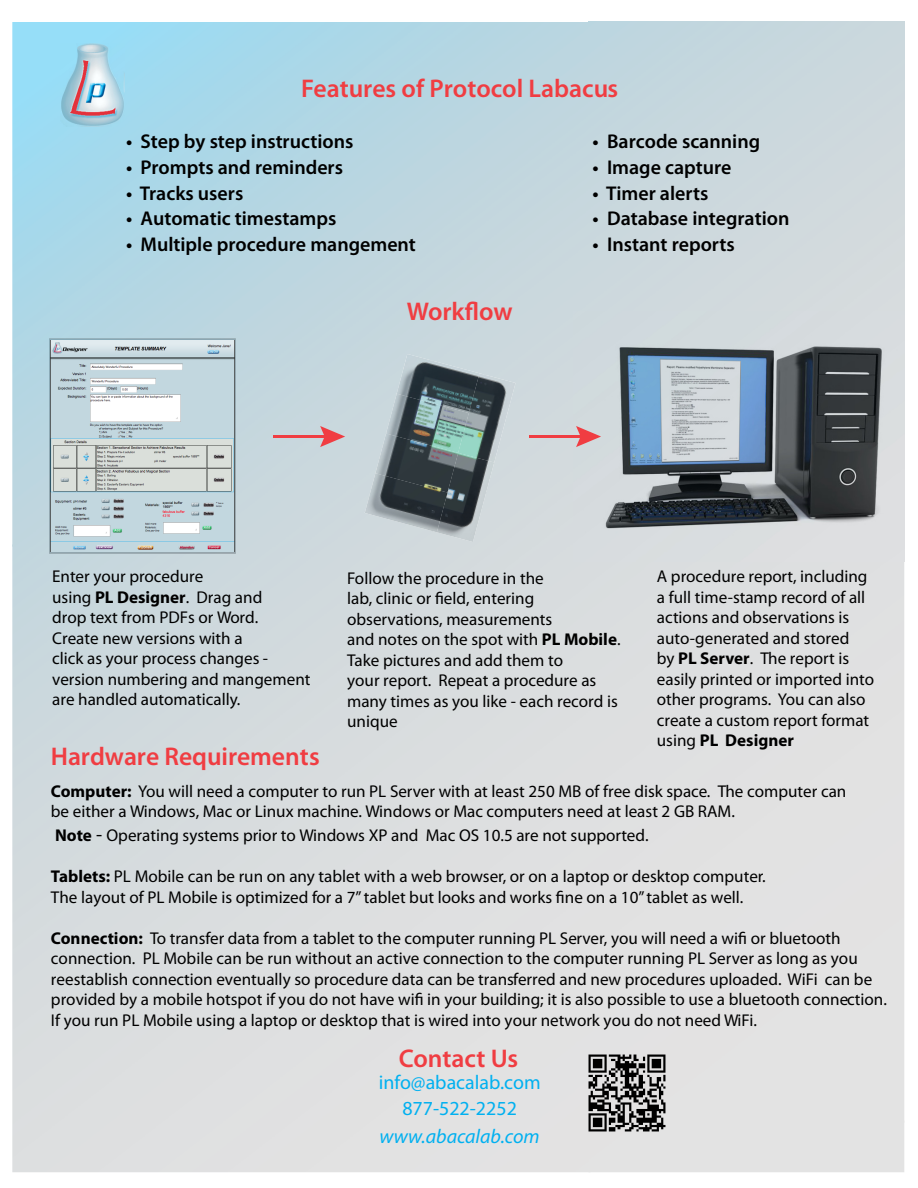
<style>
.page{position:relative;width:918px;height:1188px;background:#fff}
.page>*{position:absolute;margin:0;border:0;box-sizing:border-box;transform-origin:0 0}
.t1{font:600 25.65px "Myriad Pro";letter-spacing:-.005em;color:#f03d42}
.t2{font:600 19.95px "Myriad Pro";color:#000}
.t3{font:19.95px/25.7px "Myriad Pro";color:#00b0f0;text-align:center}
.t4{font:italic 19.95px "Myriad Pro";color:#00b0f0}
.t5{font:17.1px/20.5px "Myriad Pro";color:#000}
.s1{font-weight:700}
.s2{font-size:19.95px}
</style>
<div class="page">
<img style="left:574px;top:312px;width:331px;height:249px">
<img style="left:12px;top:22px;width:52px;height:525px">
<img style="left:49px;top:338px;width:187px;height:216px">
<img style="left:397px;top:354px;width:83px;height:40px">
<img style="left:458px;top:373px;width:58px;height:90px">
<img style="left:386px;top:394px;width:83px;height:59px">
<img style="left:375px;top:433px;width:83px;height:40px">
<img style="left:437px;top:453px;width:57px;height:89px">
<img style="left:365px;top:473px;width:83px;height:59px">
<img style="left:51px;top:340px;width:183px;height:212px">
<hr style="left:273px;top:435px;width:55px;height:3px;background:#f03d42">
<svg style="left:320px;top:426px;width:25px;height:21px"></svg>
<hr style="left:529px;top:435px;width:55px;height:3px;background:#f03d42">
<svg style="left:576px;top:426px;width:25px;height:21px"></svg>
<img style="left:61px;top:44px;width:64px;height:83px">
<img style="left:576px;top:1042px;width:103px;height:103px">
<h1 class="t1" style="left:301px;top:72px;width:319px">Features of Protocol Labacus</h1>
<p class="t2" style="left:126px;top:129px;width:229px">• Step by step instructions</p>
<p class="t2" style="left:126px;top:155px;width:218px">• Prompts and reminders</p>
<p class="t2" style="left:126px;top:180px;width:119px">• Tracks users</p>
<p class="t2" style="left:126px;top:206px;width:212px">• Automatic timestamps</p>
<p class="t2" style="left:126px;top:232px;width:291px">• Multiple procedure mangement</p>
<h1 class="t1" style="left:407px;top:295px;width:107px">Workflow</h1>
<p class="t2" style="left:593px;top:129px;width:169px">• Barcode scanning</p>
<p class="t2" style="left:593px;top:155px;width:140px">• Image capture</p>
<p class="t2" style="left:593px;top:180px;width:117px">• Timer alerts</p>
<p class="t2" style="left:593px;top:206px;width:198px">• Database integration</p>
<p class="t2" style="left:593px;top:232px;width:144px">• Instant reports</p>
<p class="t5" style="left:52px;top:566px;width:260px">Enter your procedure<br>using <span class="s1">PL Designer</span>. Drag and<br>drop text from PDFs or Word.<br>Create new versions with a<br>click as your process changes - version numbering and mangement are handled automatically.</p>
<p class="t5" style="left:347px;top:567px;width:275px">Follow the procedure in the<br>lab, clinic or field, entering observations, measurements<br>and notes on the spot with <span class="s1">PL Mobile</span>.<br>Take pictures and add them to<br>your report. Repeat a procedure as many times as you like - each record is unique</p>
<p class="t5" style="left:657px;top:566px;width:219px">A procedure report, including a full time-stamp record of all actions and observations is auto-generated and stored<br>by <span class="s1">PL Server</span>. The report is easily printed or imported into other programs. You can also create a custom report format using <span class="s1">PL Designer</span></p>
<h1 class="t1" style="left:51px;top:740px;width:270px">Hardware Requirements</h1>
<p class="t5" style="left:51px;top:780px;width:797px"><span class="s1">Computer:</span> You will need a computer to run PL Server with at least 250 MB of free disk space. The computer can be either a Windows, Mac or Linux machine. Windows or Mac computers need at least 2 GB RAM.</p>
<p class="t5" style="left:55px;top:825px;width:595px"><span class="s1">Note</span> <span class="s2">-</span> Operating systems prior to Windows XP and Mac OS 10.5 are not supported.</p>
<p class="t5" style="left:51px;top:866px;width:716px"><span class="s1">Tablets:</span> PL Mobile can be run on any tablet with a web browser, or on a laptop or desktop computer.<br>The layout of PL Mobile is optimized for a 7” tablet but looks and works fine on a 10” tablet as well.</p>
<p class="t5" style="left:51px;top:927px;width:838px"><span class="s1">Connection:</span> To transfer data from a tablet to the computer running PL Server, you will need a wifi or bluetooth connection. PL Mobile can be run without an active connection to the computer running PL Server as long as you reestablish connection eventually so procedure data can be transferred and new procedures uploaded. WiFi can be provided by a mobile hotspot if you do not have wifi in your building; it is also possible to use a bluetooth connection.<br>If you run PL Mobile using a laptop or desktop that is wired into your network you do not need WiFi.</p>
<h1 class="t1" style="left:399px;top:1042px;width:121px">Contact Us</h1>
<p class="t3" style="left:379px;top:1070px;width:163px">info@abacalab.com<br>877-522-2252</p>
<p class="t4" style="left:380px;top:1124px;width:162px">www.abacalab.com</p>
</div>
